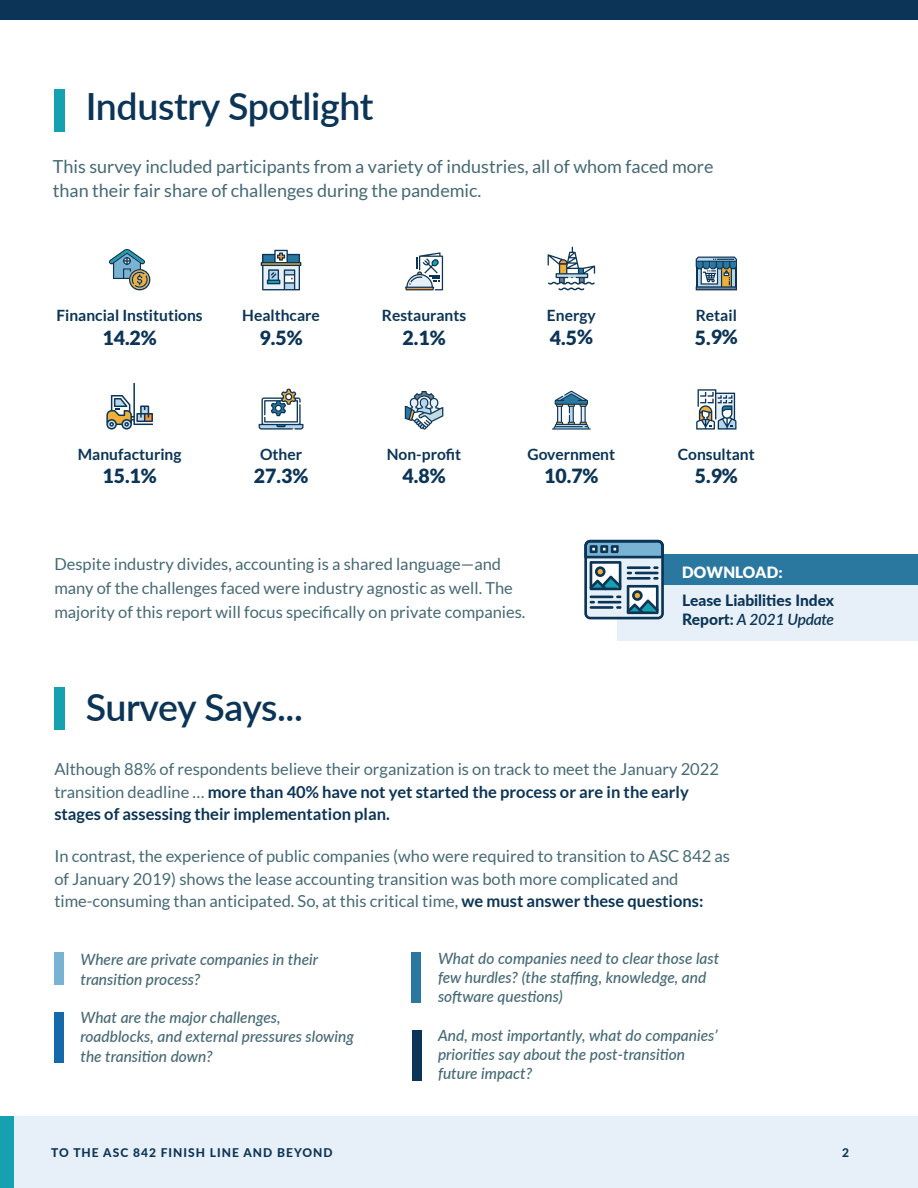
<style>
.page{position:relative;width:918px;height:1188px;background:#fff}
.page>*{position:absolute;margin:0;border:0;box-sizing:border-box;transform-origin:0 0}
.t1{font:600 37.5px "Lato";letter-spacing:-.01em;color:#0b3456}
.t2{font:900 19.5px "Lato";color:#0b3456}
.t3{font:18px/24px "Lato";color:#456975}
.t4{font:16.5px/22.5px "Lato";color:#456975}
.t5{font:700 15.6px "Lato";color:#0b3456}
.t6{font:800 15.6px/19.2px "Lato";color:#0b3456}
.t7{font:900 15.6px "Lato";letter-spacing:.01em;color:#fff}
.t8{font:italic 500 15.45px/19.2px "Lato";color:#456975}
.t9{font:800 12px "Lato";letter-spacing:.085em;color:#0b3456}
.s1{font-weight:600;font-style:italic}
.s2{font-weight:700;color:#0b3456}
</style>
<div class="page">
<div style="left:0;top:0;width:918px;height:20px;background:#0b3456"></div>
<div style="left:54px;top:688px;width:11px;height:42px;background:#15a1af"></div>
<div style="left:54px;top:89px;width:11px;height:42px;background:#15a1af"></div>
<svg style="left:109px;top:249px;width:41px;height:41px"></svg>
<svg style="left:106px;top:383px;width:47px;height:47px"></svg>
<svg style="left:548px;top:247px;width:47px;height:44px"></svg>
<svg style="left:552px;top:391px;width:39px;height:39px"></svg>
<svg style="left:261px;top:250px;width:40px;height:40px;background:#8aa3b1"></svg>
<svg style="left:259px;top:389px;width:45px;height:41px"></svg>
<svg style="left:696px;top:257px;width:41px;height:33px"></svg>
<svg style="left:696px;top:389px;width:40px;height:41px"></svg>
<svg style="left:405px;top:252px;width:38px;height:38px"></svg>
<svg style="left:405px;top:391px;width:38px;height:39px"></svg>
<div style="left:617px;top:565px;width:301px;height:75px;background:#e7f0f8"></div>
<div style="left:601px;top:554px;width:317px;height:30px;background:#2a78a0"></div>
<svg style="left:584px;top:540px;width:80px;height:79px;background:#7e9cb0"></svg>
<div style="left:54px;top:952px;width:10px;height:33px;background:#79b3d3"></div>
<div style="left:54px;top:1013px;width:10px;height:50px;background:#1369aa"></div>
<div style="left:412px;top:953px;width:9px;height:50px;background:#2a78a0"></div>
<div style="left:412px;top:1030px;width:9px;height:51px;background:#0b3456"></div>
<div style="left:9px;top:1116px;width:909px;height:72px;background:#e7f0f8"></div>
<div style="left:0;top:1116px;width:13px;height:72px;background:#15a1af"></div>
<h1 class="t1" style="left:86px;top:79px;width:289px">Industry Spotlight</h1>
<p class="t3" style="left:53px;top:154px;width:662px">This survey included participants from a variety of industries, all of whom faced more than their fair share of challenges during the pandemic.</p>
<p class="t5" style="left:57px;top:307px;width:148px">Financial Institutions</p>
<p class="t2" style="left:102px;top:326px;width:56px">14.2%</p>
<p class="t5" style="left:242px;top:306px;width:79px">Healthcare</p>
<p class="t2" style="left:259px;top:326px;width:45px">9.5%</p>
<p class="t5" style="left:382px;top:306px;width:86px">Restaurants</p>
<p class="t2" style="left:403px;top:326px;width:45px">2.1%</p>
<p class="t5" style="left:547px;top:306px;width:50px">Energy</p>
<p class="t2" style="left:550px;top:326px;width:45px">4.5%</p>
<p class="t5" style="left:696px;top:306px;width:43px">Retail</p>
<p class="t2" style="left:695px;top:326px;width:45px">5.9%</p>
<p class="t5" style="left:78px;top:445px;width:105px">Manufacturing</p>
<p class="t2" style="left:102px;top:465px;width:56px">15.1%</p>
<p class="t5" style="left:260px;top:445px;width:44px">Other</p>
<p class="t2" style="left:254px;top:465px;width:56px">27.3%</p>
<p class="t5" style="left:387px;top:445px;width:76px">Non-profit</p>
<p class="t2" style="left:403px;top:465px;width:45px">4.8%</p>
<p class="t5" style="left:527px;top:445px;width:89px">Government</p>
<p class="t2" style="left:544px;top:465px;width:56px">10.7%</p>
<p class="t5" style="left:678px;top:445px;width:79px">Consultant</p>
<p class="t2" style="left:695px;top:465px;width:45px">5.9%</p>
<p class="t4" style="left:54px;top:552px;width:473px;line-height:24px">Despite industry divides, accounting is a shared language—and many of the challenges faced were industry agnostic as well. The majority of this report will focus specifically on private companies.</p>
<p class="t7" style="left:682px;top:563px;width:102px">DOWNLOAD:</p>
<p class="t6" style="left:682px;top:590px;width:153px">Lease Liabilities Index<br>Report: <span class="s1">A 2021 Update</span></p>
<h1 class="t1" style="left:86px;top:681px;width:219px">Survey Says...</h1>
<p class="t4" style="left:54px;top:758px;width:666px">Although 88% of respondents believe their organization is on track to meet the January 2022 transition deadline … <span class="s2">more than 40% have not yet started the process or are in the early stages of assessing their implementation plan.</span></p>
<p class="t4" style="left:54px;top:845px;width:677px">In contrast, the experience of public companies (who were required to transition to ASC 842 as of January 2019) shows the lease accounting transition was both more complicated and time-consuming than anticipated. So, at this critical time, <span class="s2">we must answer these questions:</span></p>
<p class="t8" style="left:81px;top:950px;width:239px">Where are private companies in their transition process?</p>
<p class="t8" style="left:81px;top:1007px;width:275px">What are the major challenges, roadblocks, and external pressures slowing the transition down?</p>
<p class="t8" style="left:438px;top:948px;width:283px">What do companies need to clear those last few hurdles? (the staffing, knowledge, and software questions)</p>
<p class="t8" style="left:438px;top:1025px;width:281px">And, most importantly, what do companies’ priorities say about the post-transition future impact?</p>
<p class="t9" style="left:51px;top:1144px;width:283px">TO THE ASC 842 FINISH LINE AND BEYOND</p>
<p class="t9" style="left:842px;top:1144px;width:8px">2</p>
</div>
